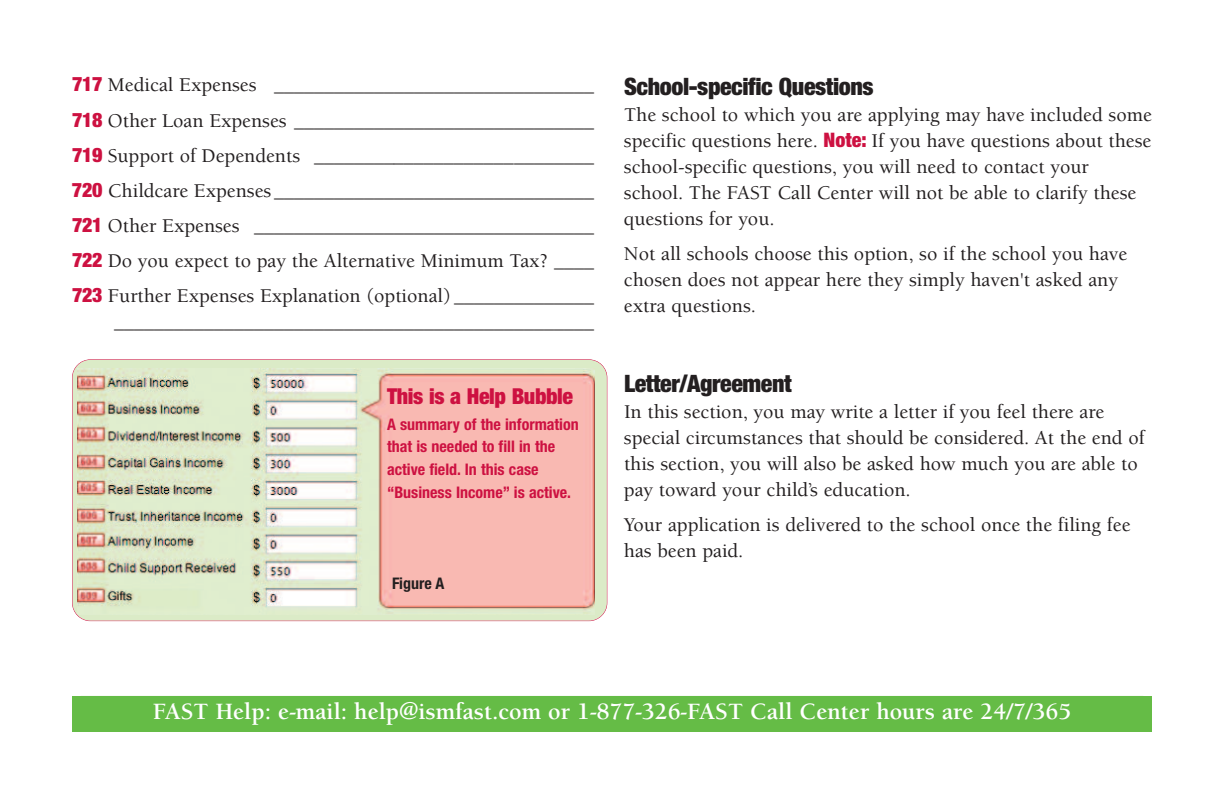
<style>
.page{position:relative;width:1224px;height:792px;background:#fff}
.page>*{position:absolute;margin:0;border:0;box-sizing:border-box;transform-origin:0 0}
.t1{font:700 24px "Berkeley Std";color:#fff}
.t2{font:900 condensed 24px "Helvetica Neue";letter-spacing:-.015em;color:#231f20}
.t3{font:900 condensed 22px "Helvetica Neue";letter-spacing:-.015em;color:#cd1141}
.t4{font:500 20px/26px "Berkeley Std";color:#231f20}
.t5{font:700 condensed 16px/22.8px "Helvetica Neue";color:#cd1141}
.t6{font:700 condensed 16px "Helvetica Neue";color:#231f20}
.s1{font-family:"Helvetica Neue";font-weight:900;font-stretch:condensed;color:#cd1141}
</style>
<div class="page">
<div style="left:72px;top:696px;width:1080px;height:36px;background:#65bc46"></div>
<div style="left:72px;top:360px;width:535px;height:261px;background:#dbebc7;border-radius:18px"></div>
<img style="left:77px;top:368px;width:517px;height:244px">
<div style="left:72px;top:359px;width:535px;height:262px;border:1px solid #cd1141;border-radius:18px"></div>
<p class="t4" style="left:72px;top:69px;width:524px;line-height:35px;text-align:justify"><span class="s1">717</span> Medical Expenses ________________________________ <span class="s1">718</span> Other Loan Expenses ______________________________ <span class="s1">719</span> Support of Dependents ____________________________ <span class="s1">720</span> Childcare Expenses ________________________________ <span class="s1">721</span> Other Expenses __________________________________ <span class="s1">722</span> Do you expect to pay the Alternative Minimum Tax? ____ <span class="s1">723</span> Further Expenses Explanation (optional) ______________</p>
<p class="t4" style="left:114px;top:310px;width:482px">________________________________________________</p>
<p class="t3" style="left:387px;top:382px;width:188px">This is a Help Bubble</p>
<p class="t5" style="left:387px;top:412px;width:193px">A summary of the information that is needed to fill in the active field. In this case “Business Income” is active.</p>
<p class="t6" style="left:392px;top:574px;width:54px">Figure A</p>
<p class="t2" style="left:624px;top:72px;width:251px">School-specific Questions</p>
<p class="t4" style="left:624px;top:104px;width:529px">The school to which you are applying may have included some specific questions here. <span class="s1">Note:</span> If you have questions about these school-specific questions, you will need to contact your school. The FAST Call Center will not be able to clarify these questions for you.</p>
<p class="t4" style="left:624px;top:243px;width:505px">Not all schools choose this option, so if the school you have chosen does not appear here they simply haven't asked any extra questions.</p>
<p class="t2" style="left:624px;top:368px;width:169px">Letter/Agreement</p>
<p class="t4" style="left:624px;top:400px;width:522px">In this section, you may write a letter if you feel there are special circumstances that should be considered. At the end of this section, you will also be asked how much you are able to pay toward your child’s education.</p>
<p class="t4" style="left:624px;top:513px;width:508px">Your application is delivered to the school once the filing fee has been paid.</p>
<p class="t1" style="left:153px;top:702px;width:920px">FAST Help: e-mail: help@ismfast.com or 1-877-326-FAST Call Center hours are 24/7/365</p>
</div>
